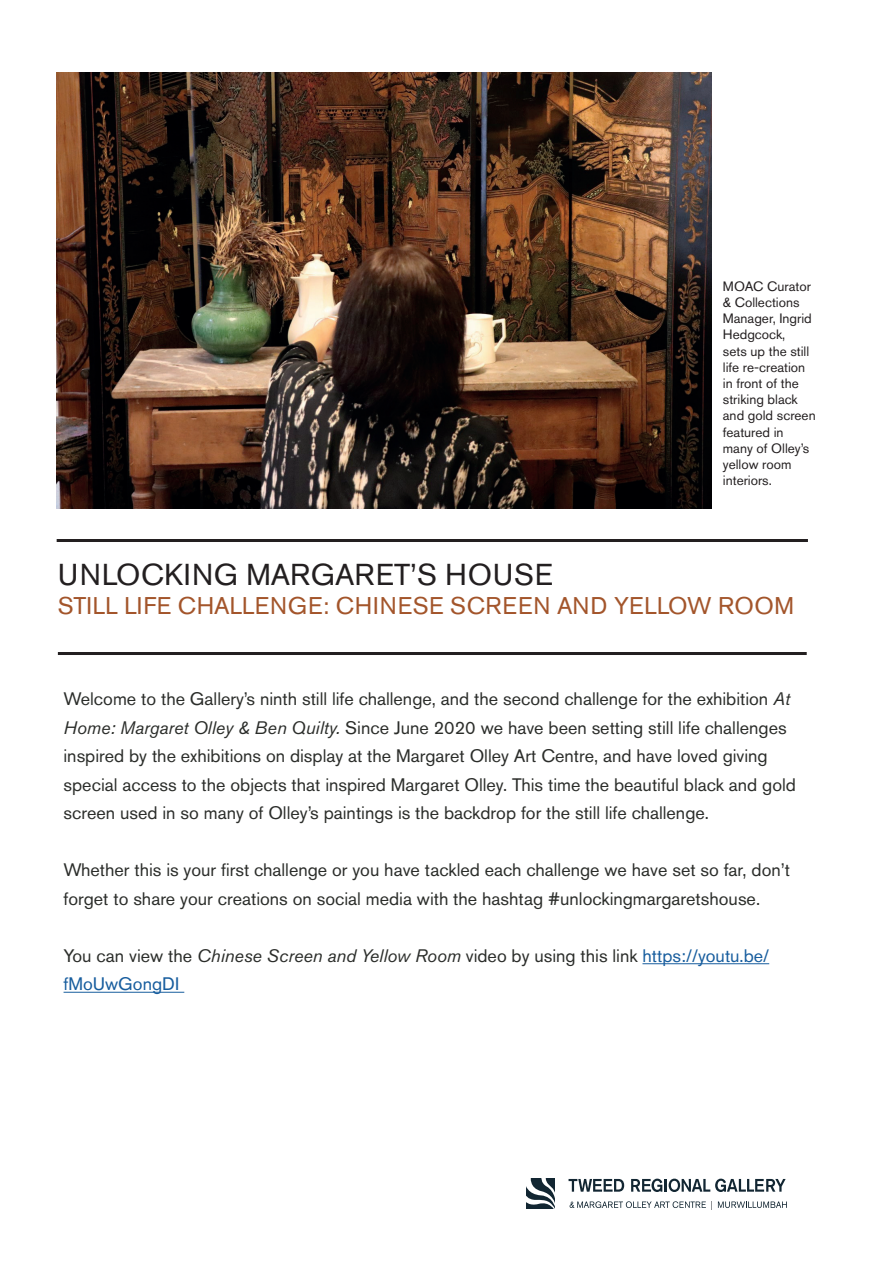
<style>
.page{position:relative;width:893px;height:1263px;background:#fff}
.page>*{position:absolute;margin:0;border:0;box-sizing:border-box;transform-origin:0 0}
.t1{font:30px "Akzidenz Grotesk BQ";letter-spacing:.02em;color:#231f20}
.t2{font:24px "Akzidenz Grotesk BQ";letter-spacing:.02em;color:#a3552b}
.t3{font:18px/28.5px "Akzidenz Grotesk BQ";color:#2b2d2a}
.t4{font:13.5px/16.2px "Akzidenz Grotesk BQ";color:#231f20}
.s1{font-style:italic}
.s2{color:#175d9e}
</style>
<div class="page">
<svg style="left:527px;top:1178px;width:28px;height:30px"></svg>
<svg style="left:569px;top:1179px;width:55px;height:13px"></svg>
<svg style="left:631px;top:1178px;width:155px;height:14px"></svg>
<svg style="left:570px;top:1201px;width:142px;height:8px"></svg>
<svg style="left:718px;top:1201px;width:69px;height:7px"></svg>
<hr style="left:57px;top:539px;width:751px;height:3px;background:#231f20">
<hr style="left:58px;top:652px;width:749px;height:3px;background:#231f20">
<hr style="left:642px;top:963px;width:127px;height:1px;background:#175d9e">
<hr style="left:64px;top:992px;width:120px;height:1px;background:#175d9e">
<img style="left:57px;top:72px;width:654px;height:437px">
<p class="t4" style="left:723px;top:278px;width:94px">MOAC Curator &amp; Collections<br>Manager, Ingrid<br>Hedgcock,<br>sets up the still life re-creation in front of the striking black and gold screen featured in many of Olley’s yellow room interiors.</p>
<h1 class="t1" style="left:58px;top:557px;width:496px">UNLOCKING MARGARET’S HOUSE</h1>
<h2 class="t2" style="left:58px;top:591px;width:738px">STILL LIFE CHALLENGE: CHINESE SCREEN AND YELLOW ROOM</h2>
<p class="t3" style="left:64px;top:685px;width:734px">Welcome to the Gallery’s ninth still life challenge, and the second challenge for the exhibition <span class="s1">At Home: Margaret Olley &amp; Ben Quilty.</span> Since June 2020 we have been setting still life challenges inspired by the exhibitions on display at the Margaret Olley Art Centre, and have loved giving special access to the objects that inspired Margaret Olley. This time the beautiful black and gold screen used in so many of Olley’s paintings is the backdrop for the still life challenge.</p>
<p class="t3" style="left:64px;top:856px;width:728px">Whether this is your first challenge or you have tackled each challenge we have set so far, don’t forget to share your creations on social media with the hashtag #unlockingmargaretshouse.</p>
<p class="t3" style="left:64px;top:941px;width:707px">You can view the <span class="s1">Chinese Screen and Yellow Room</span> video by using this link <span class="s2">https://youtu.be/ fMoUwGongDI</span></p>
</div>
